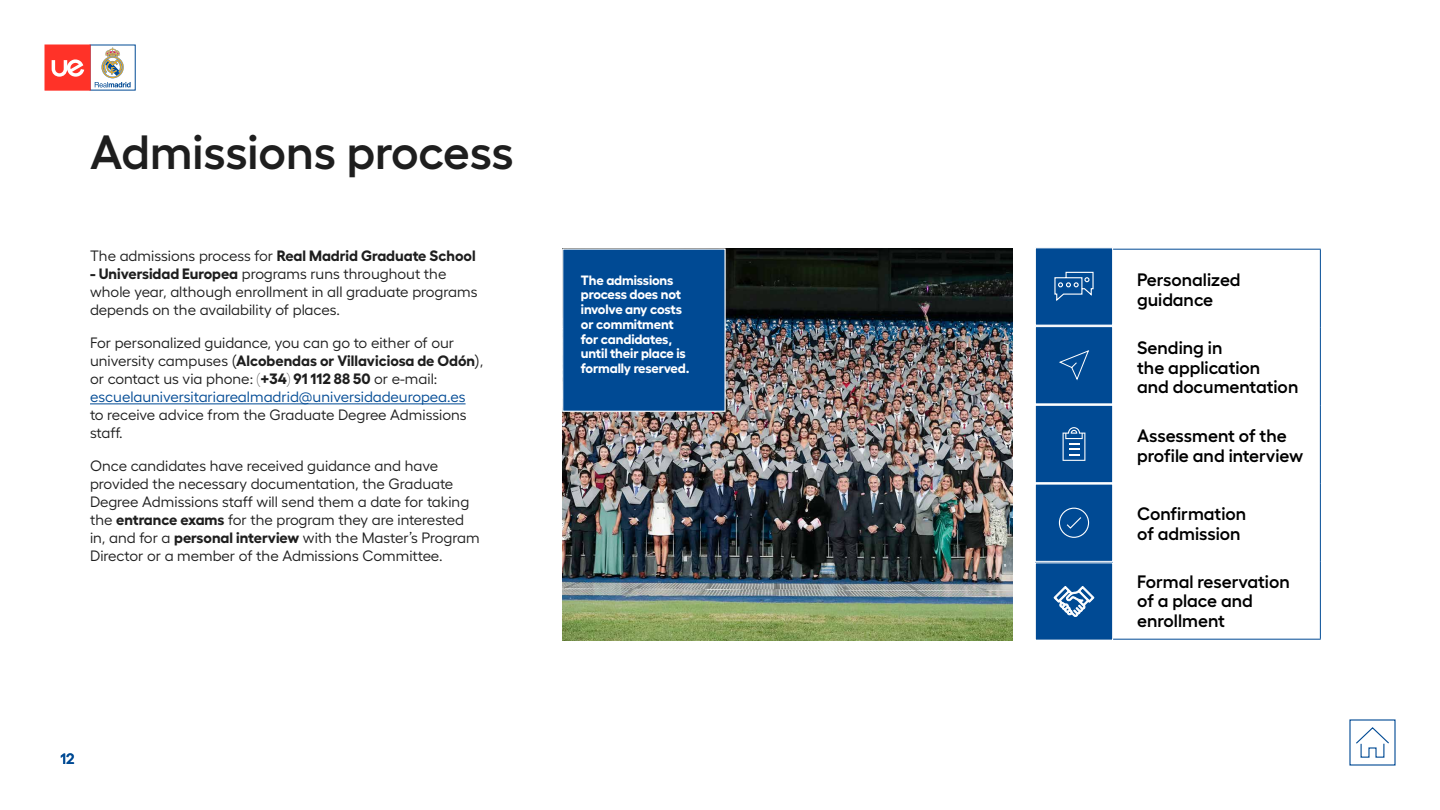
<style>
.page{position:relative;width:1440px;height:810px;background:#fff}
.page>*{position:absolute;margin:0;border:0;box-sizing:border-box;transform-origin:0 0}
.t1{font:600 48px "Hellix";color:#1e1e1e}
.t2{font:600 18px/19.8px "Hellix";color:#000}
.t3{font:15px/18px "Hellix";color:#1e1e1e}
.t4{font:700 15px "Hellix";color:#1e1e1e}
.t5{font:600 15px "Hellix";color:#004a94}
.t6{font:700 13.5px/14.8px "Hellix";letter-spacing:-.01em;color:#fff}
.s1{font-weight:400}
.s2{font-weight:700}
.s3{color:#004a94}
</style>
<div class="page">
<hr style="left:1111px;top:249px;width:210px;height:1px;background:#004a94">
<hr style="left:1320px;top:250px;width:1px;height:77px;background:#004a94">
<hr style="left:1320px;top:327px;width:1px;height:78px;background:#004a94">
<hr style="left:1320px;top:405px;width:1px;height:78px;background:#004a94">
<hr style="left:1320px;top:483px;width:1px;height:78px;background:#004a94">
<hr style="left:1320px;top:561px;width:1px;height:78px;background:#004a94">
<hr style="left:1111px;top:639px;width:210px;height:1px;background:#004a94">
<hr style="left:90px;top:404px;width:376px;height:1px;background:#004a94">
<div style="left:1035px;top:248px;width:78px;height:78px;background:#004a94;border:1px solid #fff"></div>
<div style="left:1035px;top:326px;width:78px;height:78px;background:#004a94;border:1px solid #fff"></div>
<div style="left:1035px;top:405px;width:78px;height:78px;background:#004a94"></div>
<svg style="left:1063px;top:427px;width:22px;height:34px"></svg>
<div style="left:1035px;top:405px;width:78px;height:78px;border:1px solid #fff"></div>
<div style="left:1035px;top:484px;width:78px;height:77px;background:#004a94"></div>
<svg style="left:1058px;top:507px;width:32px;height:31px"></svg>
<div style="left:1035px;top:484px;width:78px;height:78px;border:1px solid #fff"></div>
<div style="left:1035px;top:563px;width:78px;height:77px;background:#004a94"></div>
<svg style="left:1054px;top:586px;width:40px;height:31px"></svg>
<div style="left:1035px;top:562px;width:78px;height:78px;border:1px solid #fff"></div>
<svg style="left:1054px;top:271px;width:40px;height:30px"></svg>
<svg style="left:1059px;top:350px;width:30px;height:31px"></svg>
<img style="left:563px;top:249px;width:449px;height:391px">
<div style="left:562px;top:249px;width:163px;height:162px;background:#004a94"></div>
<svg style="left:1349px;top:719px;width:47px;height:47px"></svg>
<svg style="left:90px;top:45px;width:46px;height:45px"></svg>
<svg style="left:95px;top:47px;width:36px;height:40px"></svg>
<div style="left:45px;top:45px;width:45px;height:45px;background:#ff3228"></div>
<svg style="left:52px;top:59px;width:32px;height:18px"></svg>
<h1 class="t1" style="left:90px;top:114px;width:425px">Admissions process</h1>
<p class="t4" style="left:90px;top:244px;width:387px"><span class="s1">The admissions process for</span> Real Madrid Graduate School</p>
<p class="t3" style="left:90px;top:264px;width:389px"><span class="s2">- Universidad Europea</span> programs runs throughout the whole year, although enrollment in all graduate programs depends on the availability of places.</p>
<p class="t3" style="left:90px;top:333px;width:395px">For personalized guidance, you can go to either of our university campuses (<span class="s2">Alcobendas or Villaviciosa de Odón</span>), or contact us via phone: <span class="s2">(+34) 91 112 88 50</span> or e-mail: <span class="s3">escuelauniversitariarealmadrid@universidadeuropea.es</span></p>
<p class="t3" style="left:90px;top:405px;width:378px">to receive advice from the Graduate Degree Admissions staff.</p>
<p class="t3" style="left:90px;top:456px;width:391px">Once candidates have received guidance and have provided the necessary documentation, the Graduate Degree Admissions staff will send them a date for taking the <span class="s2">entrance exams</span> for the program they are interested in, and for a <span class="s2">personal interview</span> with the Master’s Program Director or a member of the Admissions Committee.</p>
<p class="t6" style="left:581px;top:271px;width:110px">The admissions process does not involve any costs or commitment for candidates, until their place is formally reserved.</p>
<p class="t5" style="left:60px;top:747px;width:16px">12</p>
<p class="t2" style="left:1137px;top:268px;width:105px">Personalized guidance</p>
<p class="t2" style="left:1137px;top:336px;width:163px">Sending in<br>the application<br>and documentation</p>
<p class="t2" style="left:1137px;top:424px;width:168px">Assessment of the profile and interview</p>
<p class="t2" style="left:1137px;top:502px;width:111px">Confirmation of admission</p>
<p class="t2" style="left:1137px;top:569px;width:154px">Formal reservation of a place and enrollment</p>
</div>
